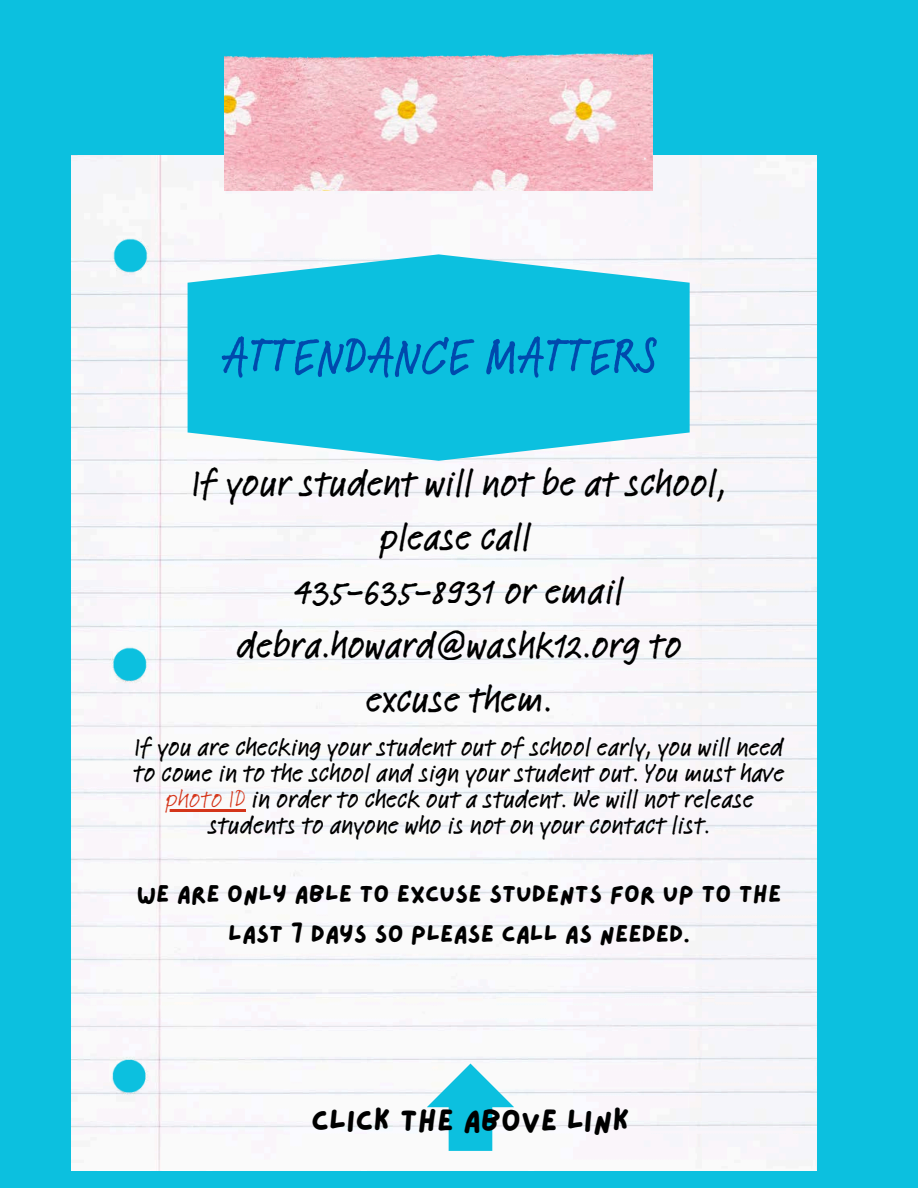
<style>
.page{position:relative;width:918px;height:1188px;background:#0cc0df}
.page>*{position:absolute;margin:0;border:0;box-sizing:border-box;transform-origin:0 0}
.t1{font:500 54px "Feltpen Com";color:#004aad}
.t2{font:500 38.7px/54px "Feltpen Com";color:#000;text-align:center}
.t3{font:30.75px "Lazydog";color:#000}
.t4{font:500 25.95px/25.8px "Feltpen Com";color:#000}
.t5{font:24.45px/40.5px "Lazydog";color:#000;text-align:center}
.s1{font-weight:400;color:#d4351a}
</style>
<div class="page">
<img style="left:71px;top:155px;width:745px;height:1015px">
<img style="left:224px;top:53px;width:429px;height:138px">
<svg style="left:188px;top:254px;width:502px;height:207px"></svg>
<svg style="left:427px;top:1064px;width:87px;height:87px"></svg>
<hr style="left:164px;top:809px;width:81px;height:2px;background:#d4351a">
<h1 class="t1" style="left:221px;top:320px;width:437px">ATTENDANCE MATTERS</h1>
<h2 class="t2" style="left:192px;top:456px;width:536px">If your student will not be at school, please call<br>435-635-8931 or email debra.howard@washk12.org to excuse them.</h2>
<p class="t4" style="left:134px;top:734px;width:652px">If you are checking your student out of school early, you will need to come in to the school and sign your student out. You must have</p>
<h3 class="t4" style="left:164px;top:786px;width:591px;text-align:center"><span class="s1">photo ID</span> in order to check out a student. We will not release students to anyone who is not on your contact list.</h3>
<p class="t5" style="left:137px;top:875px;width:646px">WE ARE ONLY ABLE TO EXCUSE STUDENTS FOR UP TO THE<br>LAST 7 DAYS SO PLEASE CALL AS NEEDED.</p>
<p class="t3" style="left:311px;top:1106px;width:320px">CLICK THE ABOVE LINK</p>
</div>
